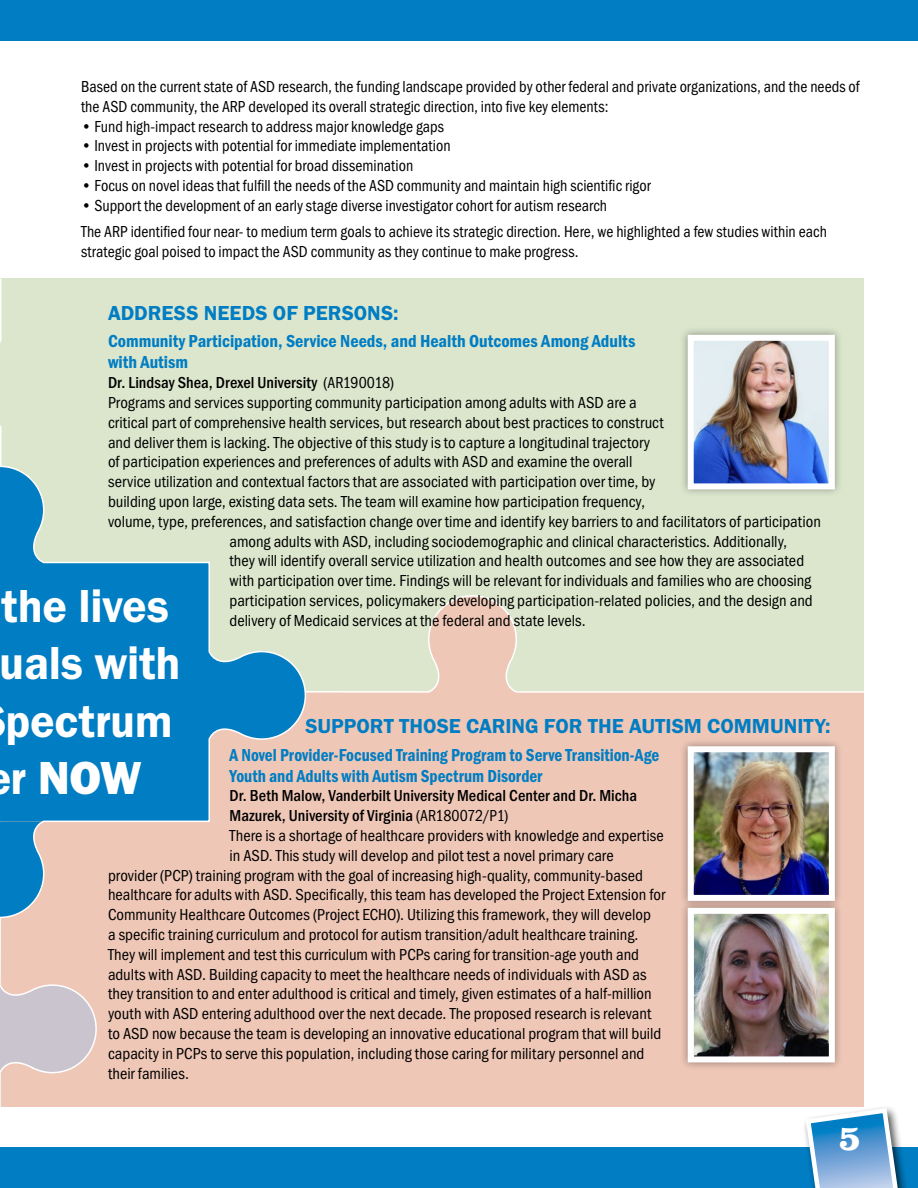
<style>
.page{position:relative;width:918px;height:1188px;background:#fff}
.page>*{position:absolute;margin:0;border:0;box-sizing:border-box;transform-origin:0 0}
.t1{font:48px/57.6px "Franklin Gothic URW Dem";letter-spacing:-.005em;color:#fff;scale:.96 1}
.t2{font:48px "Franklin Gothic URW Hea";color:#fff;scale:.96 1}
.t3{font:700 36px "Clarendon URW";color:#fff}
._2012-head01{font:21px "Franklin Gothic URW Dem";color:#007dc3}
._2012-highlight_head{font:18px/21px "Franklin Gothic URW Con Dem";color:#007dc3;scale:.95 1}
._2012-highlight_head-2{font:18px/21px "Franklin Gothic URW Con Dem";color:#007dc3}
._2012-Body{font:16.5px "Franklin Gothic URW Con Boo";color:#000}
._2012-Body-2{font:16.5px/19.8px "Franklin Gothic URW Con Boo";color:#000;scale:.96 1}
._2012-Body-3{font:500 16.5px/19.8px "Franklin Gothic URW Con";letter-spacing:.005em;color:#000}
.s1{font-family:"Franklin Gothic URW Con Boo";font-weight:400}
.s2{font-family:"Franklin Gothic URW Dem"}
</style>
<div class="page">
<div style="left:0;top:279px;width:864px;height:413px;background:#dce6cd"></div>
<div style="left:0;top:692px;width:864px;height:415px;background:#eec7b7"></div>
<div style="left:0;top:1148px;width:918px;height:40px;background:#007dc3"></div>
<div style="left:0;top:0;width:918px;height:40px;background:#007dc3"></div>
<div style="left:802px;top:1104px;width:113px;height:84px;background:#000;opacity:.7"></div>
<svg style="left:803px;top:1106px;width:104px;height:82px"></svg>
<div style="left:679px;top:327px;width:164px;height:171px;background:#000;opacity:.35"></div>
<img style="left:695px;top:342px;width:133px;height:140px">
<div style="left:688px;top:335px;width:147px;height:154px;border:6px solid #fff"></div>
<div style="left:679px;top:738px;width:164px;height:171px;background:#000;opacity:.35"></div>
<img style="left:695px;top:789px;width:133px;height:105px">
<div style="left:688px;top:746px;width:147px;height:155px;border:6px solid #fff"></div>
<div style="left:679px;top:900px;width:164px;height:171px;background:#000;opacity:.35"></div>
<img style="left:695px;top:915px;width:133px;height:140px">
<div style="left:688px;top:908px;width:147px;height:154px;border:6px solid #fff"></div>
<svg style="left:0;top:278px;width:98px;height:870px"></svg>
<svg style="left:307px;top:595px;width:557px;height:194px"></svg>
<svg style="left:0;top:465px;width:307px;height:454px"></svg>
<p class="_2012-Body-2" style="left:81px;top:76px;width:813px">Based on the current state of ASD research, the funding landscape provided by other federal and private organizations, and the needs of the ASD community, the ARP developed its overall strategic direction, into five key elements:</p>
<p class="_2012-Body-2" style="left:81px;top:116px;width:380px">• Fund high-impact research to address major knowledge gaps</p>
<p class="_2012-Body-2" style="left:81px;top:136px;width:387px">• Invest in projects with potential for immediate implementation</p>
<p class="_2012-Body-2" style="left:81px;top:156px;width:348px">• Invest in projects with potential for broad dissemination</p>
<p class="_2012-Body-2" style="left:81px;top:175px;width:595px">• Focus on novel ideas that fulfill the needs of the ASD community and maintain high scientific rigor</p>
<p class="_2012-Body-2" style="left:81px;top:195px;width:550px">• Support the development of an early stage diverse investigator cohort for autism research</p>
<p class="_2012-Body-2" style="left:81px;top:222px;width:779px">The ARP identified four near- to medium term goals to achieve its strategic direction. Here, we highlighted a few studies within each strategic goal poised to impact the ASD community as they continue to make progress.</p>
<p class="_2012-head01" style="left:108px;top:300px;width:292px">ADDRESS NEEDS OF PERSONS:</p>
<p class="_2012-highlight_head-2" style="left:108px;top:330px;width:529px">Community Participation, Service Needs, and Health Outcomes Among Adults with Autism</p>
<p class="_2012-Body-3" style="left:108px;top:372px;width:288px">Dr. Lindsay Shea, Drexel University <span class="s1">(AR190018)</span></p>
<p class="_2012-Body" style="left:108px;top:392px;width:530px">Programs and services supporting community participation among adults with ASD are a</p>
<p class="_2012-Body" style="left:108px;top:412px;width:557px">critical part of comprehensive health services, but research about best practices to construct</p>
<p class="_2012-Body" style="left:108px;top:432px;width:544px">and deliver them is lacking. The objective of this study is to capture a longitudinal trajectory</p>
<p class="_2012-Body" style="left:108px;top:452px;width:526px">of participation experiences and preferences of adults with ASD and examine the overall</p>
<p class="_2012-Body" style="left:108px;top:472px;width:549px">service utilization and contextual factors that are associated with participation over time, by</p>
<p class="_2012-Body" style="left:108px;top:491px;width:538px">building upon large, existing data sets. The team will examine how participation frequency,</p>
<p class="_2012-Body" style="left:108px;top:511px;width:714px">volume, type, preferences, and satisfaction change over time and identify key barriers to and facilitators of participation</p>
<p class="_2012-Body" style="left:230px;top:531px;width:559px">among adults with ASD, including sociodemographic and clinical characteristics. Additionally,</p>
<p class="_2012-Body" style="left:230px;top:551px;width:576px">they will identify overall service utilization and health outcomes and see how they are associated</p>
<p class="_2012-Body" style="left:230px;top:571px;width:583px">with participation over time. Findings will be relevant for individuals and families who are choosing</p>
<p class="_2012-Body" style="left:230px;top:590px;width:585px">participation services, policymakers developing participation-related policies, and the design and</p>
<p class="_2012-Body" style="left:230px;top:610px;width:358px">delivery of Medicaid services at the federal and state levels.</p>
<h1 class="t1" style="left:0;top:576px;width:190px">the lives uals with pectrum</h1>
<h1 class="t2" style="left:11px;top:747px;width:138px"><span class="s2">r</span> NOW</h1>
<p class="_2012-head01" style="left:305px;top:713px;width:527px">SUPPORT THOSE CARING FOR THE AUTISM COMMUNITY:</p>
<p class="_2012-highlight_head" style="left:230px;top:743px;width:454px">A Novel Provider-Focused Training Program to Serve Transition-Age<br>Youth and Adults with Autism Spectrum Disorder</p>
<p class="_2012-Body-3" style="left:230px;top:785px;width:409px">Dr. Beth Malow, Vanderbilt University Medical Center and Dr. Micha<br>Mazurek, University of Virginia <span class="s1">(AR180072/P1)</span></p>
<p class="_2012-Body" style="left:230px;top:825px;width:436px">There is a shortage of healthcare providers with knowledge and expertise</p>
<p class="_2012-Body" style="left:230px;top:845px;width:386px">in ASD. This study will develop and pilot test a novel primary care</p>
<p class="_2012-Body" style="left:108px;top:865px;width:537px">provider (PCP) training program with the goal of increasing high-quality, community-based</p>
<p class="_2012-Body" style="left:108px;top:885px;width:559px">healthcare for adults with ASD. Specifically, this team has developed the Project Extension for</p>
<p class="_2012-Body" style="left:108px;top:905px;width:544px">Community Healthcare Outcomes (Project ECHO). Utilizing this framework, they will develop</p>
<p class="_2012-Body" style="left:108px;top:924px;width:532px">a specific training curriculum and protocol for autism transition/adult healthcare training.</p>
<p class="_2012-Body" style="left:108px;top:944px;width:533px">They will implement and test this curriculum with PCPs caring for transition-age youth and</p>
<p class="_2012-Body" style="left:108px;top:964px;width:540px">adults with ASD. Building capacity to meet the healthcare needs of individuals with ASD as</p>
<p class="_2012-Body" style="left:108px;top:984px;width:545px">they transition to and enter adulthood is critical and timely, given estimates of a half-million</p>
<p class="_2012-Body" style="left:108px;top:1004px;width:545px">youth with ASD entering adulthood over the next decade. The proposed research is relevant</p>
<p class="_2012-Body" style="left:108px;top:1023px;width:555px">to ASD now because the team is developing an innovative educational program that will build</p>
<p class="_2012-Body" style="left:108px;top:1043px;width:538px">capacity in PCPs to serve this population, including those caring for military personnel and</p>
<p class="_2012-Body" style="left:108px;top:1063px;width:82px">their families.</p>
<p class="t3" style="left:838px;top:1112px;width:24px">5</p>
</div>
